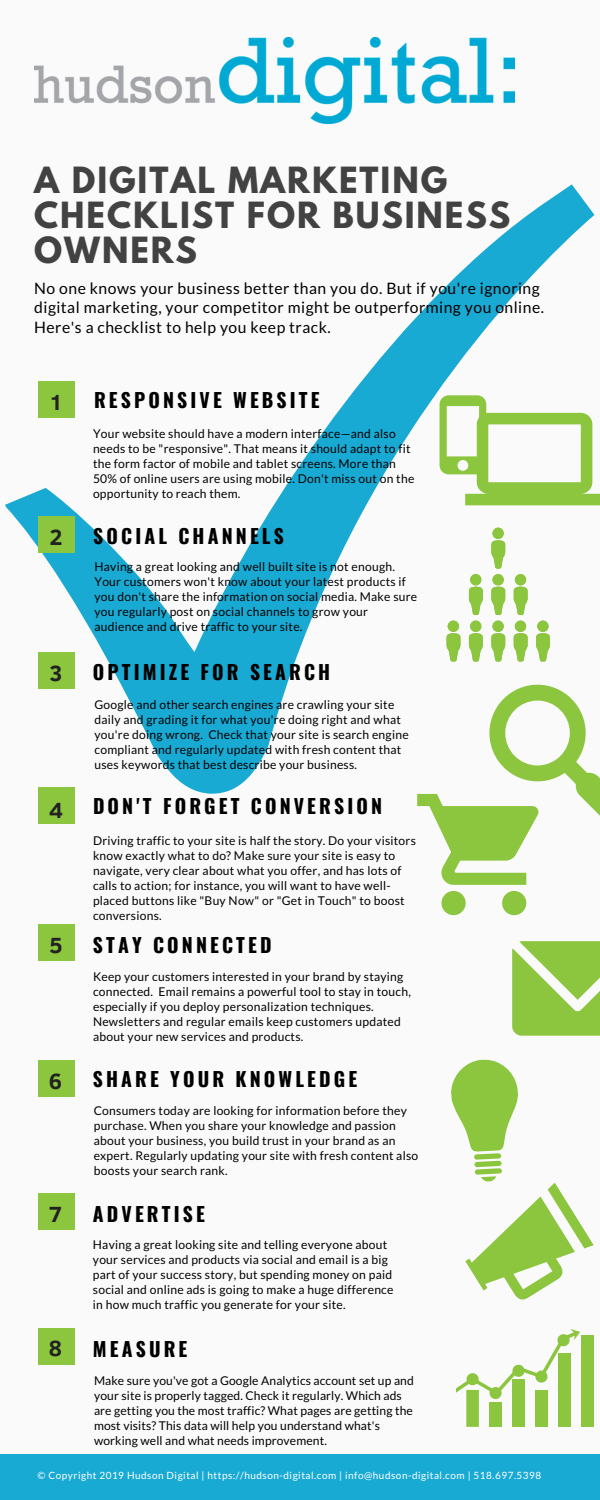
<style>
.page{position:relative;width:600px;height:1500px;background:#fafafa}
.page>*{position:absolute;margin:0;border:0;box-sizing:border-box;transform-origin:0 0}
.t1{font:700 32px/35.2px "League Spartan";letter-spacing:.06em;color:#424242}
.t2{font:700 22.5px "Clear Sans";color:#222}
.t3{font:700 19.7px "Oswald";letter-spacing:.16em;color:#000}
.t4{font:15.7px/19.5px "Lato";letter-spacing:.03em;color:#000}
.t5{font:12.1px/15px "Lato";letter-spacing:.02em;color:#000}
.t6{font:10px "Lato";letter-spacing:.05em;color:#fff}
</style>
<div class="page">
<svg style="left:5px;top:184px;width:589px;height:610px"></svg>
<div style="left:38px;top:381px;width:37px;height:36px;background:#8cc63f"></div>
<div style="left:38px;top:516px;width:37px;height:37px;background:#8cc63f"></div>
<div style="left:38px;top:652px;width:37px;height:37px;background:#8cc63f"></div>
<div style="left:38px;top:788px;width:37px;height:36px;background:#8cc63f"></div>
<div style="left:38px;top:924px;width:37px;height:37px;background:#8cc63f"></div>
<div style="left:0;top:1454px;width:600px;height:46px;background:#19aad4"></div>
<div style="left:38px;top:1060px;width:37px;height:37px;background:#8cc63f"></div>
<div style="left:38px;top:1194px;width:37px;height:36px;background:#8cc63f"></div>
<div style="left:38px;top:1328px;width:37px;height:37px;background:#8cc63f"></div>
<div style="left:489px;top:1403px;width:13px;height:24px;background:#8cc63f"></div>
<div style="left:466px;top:1390px;width:13px;height:37px;background:#8cc63f"></div>
<div style="left:512px;top:1379px;width:13px;height:48px;background:#8cc63f"></div>
<div style="left:535px;top:1390px;width:13px;height:37px;background:#8cc63f"></div>
<div style="left:558px;top:1354px;width:13px;height:73px;background:#8cc63f"></div>
<div style="left:581px;top:1335px;width:13px;height:92px;background:#8cc63f"></div>
<svg style="left:456px;top:1329px;width:124px;height:71px"></svg>
<svg style="left:469px;top:574px;width:14px;height:41px"></svg>
<div style="left:470px;top:574px;width:11px;height:11px;background:#8cc63f;border-radius:50%"></div>
<svg style="left:491px;top:528px;width:14px;height:87px"></svg>
<div style="left:492px;top:574px;width:12px;height:11px;background:#8cc63f;border-radius:50%"></div>
<svg style="left:514px;top:574px;width:14px;height:41px"></svg>
<div style="left:515px;top:574px;width:11px;height:11px;background:#8cc63f;border-radius:50%"></div>
<svg style="left:447px;top:621px;width:13px;height:41px"></svg>
<div style="left:448px;top:621px;width:11px;height:11px;background:#8cc63f;border-radius:50%"></div>
<svg style="left:469px;top:621px;width:14px;height:41px"></svg>
<div style="left:470px;top:621px;width:11px;height:11px;background:#8cc63f;border-radius:50%"></div>
<svg style="left:491px;top:621px;width:14px;height:41px"></svg>
<div style="left:492px;top:621px;width:12px;height:11px;background:#8cc63f;border-radius:50%"></div>
<svg style="left:514px;top:621px;width:14px;height:41px"></svg>
<div style="left:515px;top:621px;width:11px;height:11px;background:#8cc63f;border-radius:50%"></div>
<svg style="left:536px;top:621px;width:14px;height:41px"></svg>
<div style="left:537px;top:621px;width:12px;height:11px;background:#8cc63f;border-radius:50%"></div>
<svg style="left:451px;top:1059px;width:143px;height:241px"></svg>
<img style="left:34px;top:37px;width:480px;height:86px">
<svg style="left:512px;top:941px;width:88px;height:95px;background:#9ccd5a"></svg>
<svg style="left:417px;top:685px;width:183px;height:230px"></svg>
<svg style="left:440px;top:395px;width:160px;height:110px"></svg>
<h1 class="t1" style="left:34px;top:167px;width:478px">A DIGITAL MARKETING<br>CHECKLIST FOR BUSINESS<br>OWNERS</h1>
<p class="t4" style="left:34px;top:278px;width:511px">No one knows your business better than you do. But if you're ignoring digital marketing, your competitor might be outperforming you online.<br>Here's a checklist to help you keep track.</p>
<h2 class="t2" style="left:49px;top:386px;width:16px">1</h2>
<h3 class="t3" style="left:94px;top:385px;width:227px">RESPONSIVE WEBSITE</h3>
<p class="t5" style="left:93px;top:426px;width:323px">Your website should have a modern interface—and also needs to be "responsive". That means it should adapt to fit the form factor of mobile and tablet screens. More than 50% of online users are using mobile. Don't miss out on the opportunity to reach them.</p>
<h2 class="t2" style="left:49px;top:521px;width:15px">2</h2>
<h3 class="t3" style="left:93px;top:521px;width:192px">SOCIAL CHANNELS</h3>
<p class="t5" style="left:94px;top:559px;width:324px">Having a great looking and well built site is not enough.<br>Your customers won't know about your latest products if you don't share the information on social media. Make sure you regularly post on social channels to grow your audience and drive traffic to your site.</p>
<h2 class="t2" style="left:50px;top:656px;width:15px">3</h2>
<h3 class="t3" style="left:93px;top:657px;width:239px">OPTIMIZE FOR SEARCH</h3>
<p class="t5" style="left:94px;top:696px;width:316px">Google and other search engines are crawling your site daily and grading it for what you're doing right and what you're doing wrong. Check that your site is search engine compliant and regularly updated with fresh content that uses keywords that best describe your business.</p>
<h2 class="t2" style="left:49px;top:794px;width:16px">4</h2>
<p class="t5" style="left:93px;top:833px;width:324px">Driving traffic to your site is half the story. Do your visitors know exactly what to do? Make sure your site is easy to navigate, very clear about what you offer, and has lots of calls to action; for instance, you will want to have well&shy;placed buttons like "Buy Now" or "Get in Touch" to boost conversions.</p>
<h2 class="t2" style="left:50px;top:929px;width:15px">5</h2>
<h3 class="t3" style="left:93px;top:929px;width:180px">STAY CONNECTED</h3>
<p class="t5" style="left:93px;top:969px;width:319px">Keep your customers interested in your brand by staying connected. Email remains a powerful tool to stay in touch, especially if you deploy personalization techniques.<br>Newsletters and regular emails keep customers updated about your new services and products.</p>
<h3 class="t3" style="left:93px;top:791px;width:291px">DON'T FORGET CONVERSION</h3>
<h3 class="t3" style="left:93px;top:1064px;width:266px">SHARE YOUR KNOWLEDGE</h3>
<p class="t5" style="left:94px;top:1103px;width:326px">Consumers today are looking for information before they purchase. When you share your knowledge and passion about your business, you build trust in your brand as an expert. Regularly updating your site with fresh content also boosts your search rank.</p>
<h3 class="t3" style="left:93px;top:1199px;width:113px">ADVERTISE</h3>
<p class="t5" style="left:93px;top:1236px;width:302px">Having a great looking site and telling everyone about your services and products via social and email is a big part of your success story, but spending money on paid social and online ads is going to make a huge difference in how much traffic you generate for your site.</p>
<h3 class="t3" style="left:93px;top:1333px;width:96px">MEASURE</h3>
<p class="t5" style="left:94px;top:1373px;width:321px">Make sure you've got a Google Analytics account set up and your site is properly tagged. Check it regularly. Which ads are getting you the most traffic? What pages are getting the most visits? This data will help you understand what's working well and what needs improvement.</p>
<p class="t6" style="left:38px;top:1469px;width:505px">© Copyright 2019 Hudson Digital | https://hudson-digital.com | info@hudson-digital.com | 518.697.5398</p>
<h2 class="t2" style="left:49px;top:1065px;width:15px">6</h2>
<h2 class="t2" style="left:48px;top:1198px;width:16px">7</h2>
<h2 class="t2" style="left:49px;top:1332px;width:15px">8</h2>
</div>
